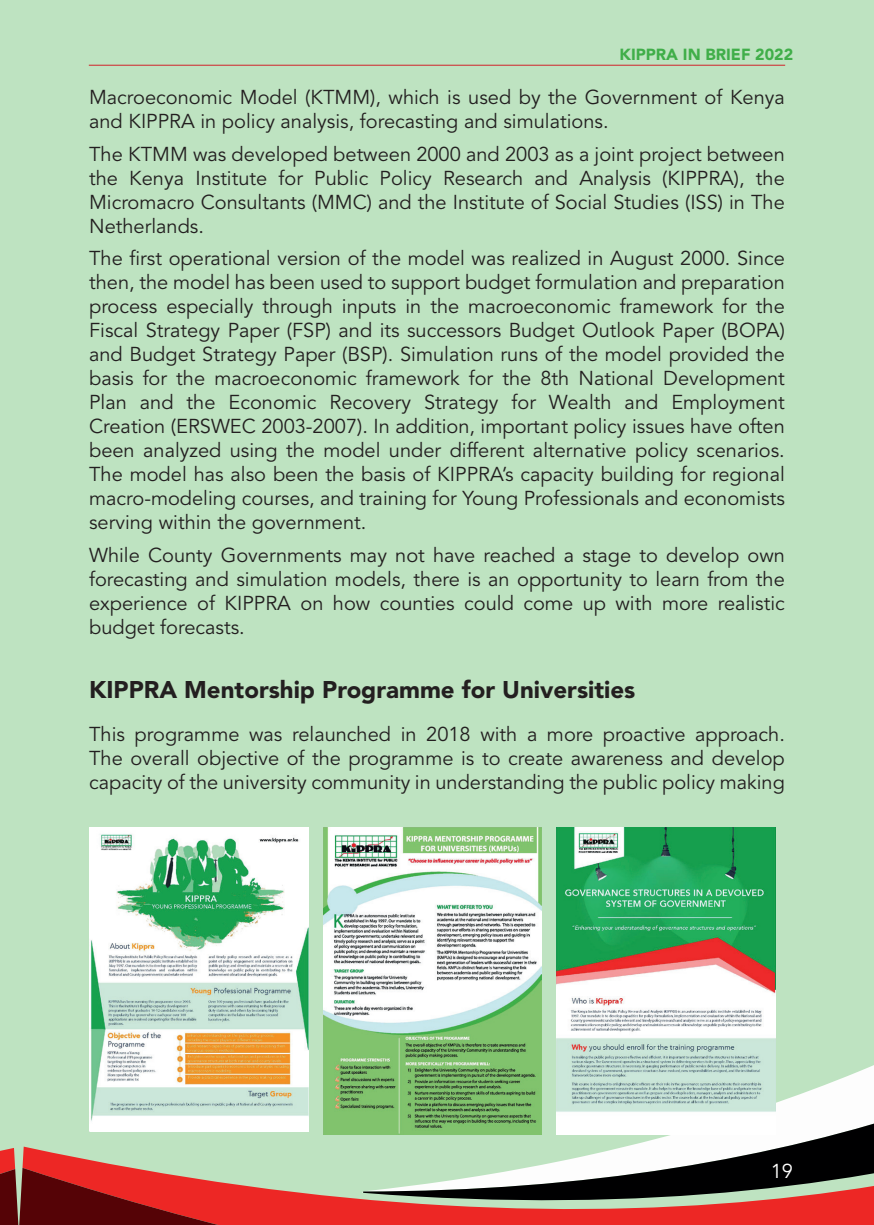
<style>
.page{position:relative;width:874px;height:1225px;background:#fff}
.page>*{position:absolute;margin:0;border:0;box-sizing:border-box;transform-origin:0 0}
.t1{font:900 24px "Avenir LT Std";color:#231f20}
.t2{font:20px/24px "Avenir LT Std";color:#231f20;text-align:justify}
.t3{font:20px "Avenir LT Std";color:#fff}
.t4{font:900 16px "Avenir LT Std";color:#40ae49}
</style>
<div class="page">
<div style="left:0;top:0;width:873px;height:1225px;background:#bee3c1"></div>
<img style="left:0;top:1148px;width:10px;height:21px">
<img style="left:0;top:1169px;width:10px;height:56px">
<svg style="left:775px;top:874px;width:98px;height:222px"></svg>
<img style="left:10px;top:1096px;width:863px;height:129px">
<img style="left:13px;top:1167px;width:644px;height:58px">
<hr style="left:89px;top:65px;width:695px;height:1px;background:#d1232a">
<img style="left:89px;top:827px;width:219px;height:304px">
<img style="left:323px;top:827px;width:218px;height:308px">
<img style="left:556px;top:827px;width:219px;height:308px">
<p class="t4" style="left:619px;top:45px;width:175px">KIPPRA IN BRIEF 2022</p>
<p class="t2" style="left:89px;top:86px;width:697px">Macroeconomic Model (KTMM), which is used by the Government of Kenya and KIPPRA in policy analysis, forecasting and simulations.</p>
<p class="t2" style="left:89px;top:142px;width:697px">The KTMM was developed between 2000 and 2003 as a joint project between the Kenya Institute for Public Policy Research and Analysis (KIPPRA), the Micromacro Consultants (MMC) and the Institute of Social Studies (ISS) in The Netherlands.</p>
<p class="t2" style="left:89px;top:247px;width:697px">The first operational version of the model was realized in August 2000. Since then, the model has been used to support budget formulation and preparation process especially through inputs in the macroeconomic framework for the Fiscal Strategy Paper (FSP) and its successors Budget Outlook Paper (BOPA) and Budget Strategy Paper (BSP). Simulation runs of the model provided the basis for the macroeconomic framework for the 8th National Development Plan and the Economic Recovery Strategy for Wealth and Employment Creation (ERSWEC 2003-2007). In addition, important policy issues have often been analyzed using the model under different alternative policy scenarios.<br>The model has also been the basis of KIPPRA’s capacity building for regional macro-modeling courses, and training for Young Professionals and economists serving within the government.</p>
<p class="t2" style="left:89px;top:543px;width:697px">While County Governments may not have reached a stage to develop own forecasting and simulation models, there is an opportunity to learn from the experience of KIPPRA on how counties could come up with more realistic budget forecasts.</p>
<p class="t1" style="left:89px;top:674px;width:547px">KIPPRA Mentorship Programme for Universities</p>
<p class="t2" style="left:89px;top:723px;width:697px">This programme was relaunched in 2018 with a more proactive approach.<br>The overall objective of the programme is to create awareness and develop capacity of the university community in understanding the public policy making</p>
<p class="t3" style="left:770px;top:1159px;width:24px">19</p>
</div>
